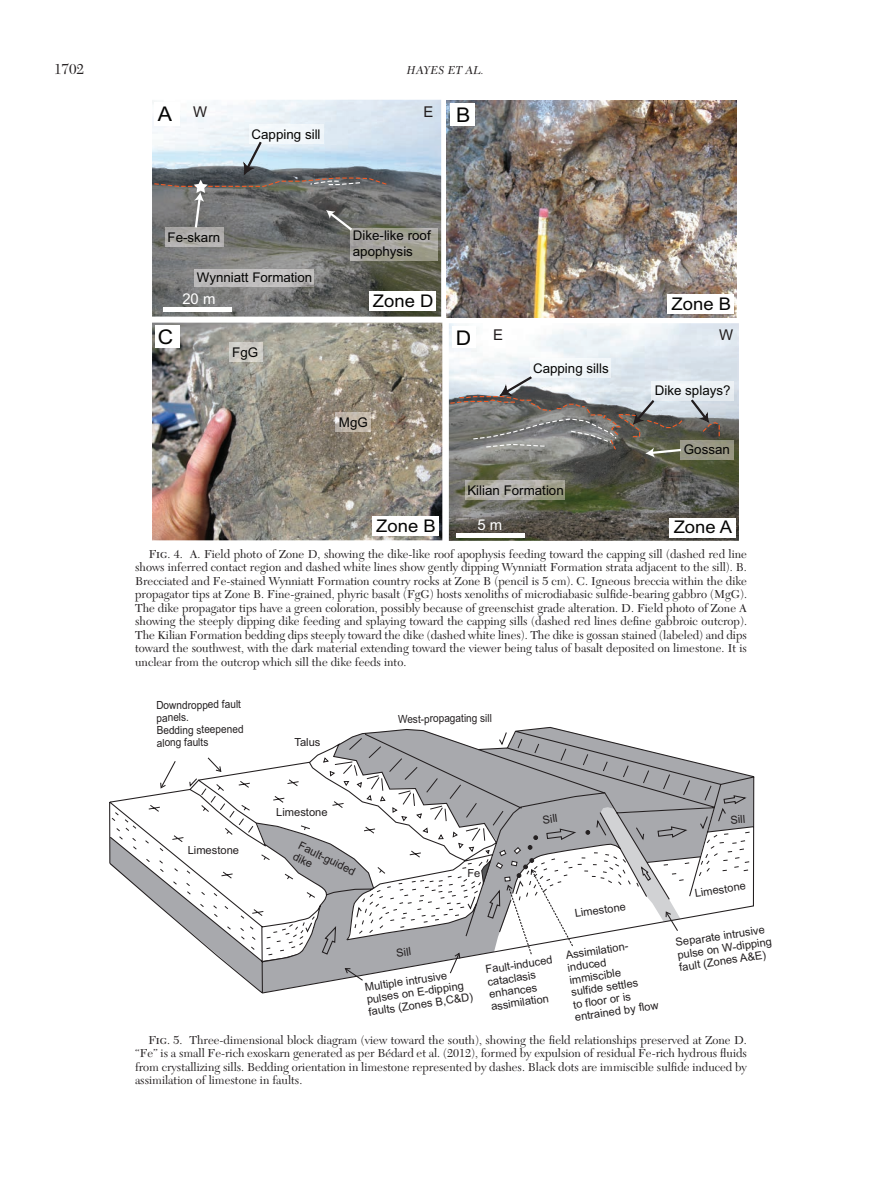
<style>
.page{position:relative;width:891px;height:1188px;background:#fff}
.page>*{position:absolute;margin:0;border:0;box-sizing:border-box;transform-origin:0 0}
.t1{font:20.25px "Arial";color:#050504;scale:1.06 1}
.t2{font:17.4px "Arial";color:#050504;scale:1.06 1}
.t3{font:15px "New Caledonia LT Std";color:#231f20}
.t4{font:14.85px "Arial";color:#fff}
.t5{font:14.85px "Arial";color:#221d1e}
.t6{font:13.35px/16px "Arial";color:#050504}
.t7{font:12px/13.5px "New Caledonia LT Std";color:#231f20;text-align:justify}
.t8{font:italic 12px "New Caledonia LT Std";color:#231f20}
.t9{font:11.1px/12.5px "Arial";color:#231f20}
.t10{font:11.1px/12.5px "Arial";color:#231f20;scale:.9 1}
</style>
<div class="page">
<svg style="left:727px;top:769px;width:23px;height:139px"></svg>
<svg style="left:316px;top:731px;width:411px;height:64px"></svg>
<svg style="left:574px;top:795px;width:174px;height:144px"></svg>
<svg style="left:601px;top:807px;width:80px;height:125px"></svg>
<svg style="left:586px;top:830px;width:4px;height:5px"></svg>
<svg style="left:110px;top:756px;width:464px;height:237px"></svg>
<img style="left:449px;top:323px;width:290px;height:218px">
<img style="left:152px;top:323px;width:290px;height:217px">
<img style="left:446px;top:100px;width:290px;height:218px">
<div style="left:452px;top:326px;width:24px;height:22px;background:#fff"></div>
<div style="left:155px;top:325px;width:24px;height:23px;background:#fff"></div>
<div style="left:450px;top:103px;width:25px;height:23px;background:#fff"></div>
<img style="left:152px;top:100px;width:289px;height:217px">
<div style="left:154px;top:102px;width:25px;height:23px;background:#fff"></div>
<div style="left:369px;top:291px;width:66px;height:20px;background:#fff"></div>
<div style="left:668px;top:294px;width:66px;height:20px;background:#fff"></div>
<div style="left:372px;top:517px;width:67px;height:19px;background:#fff"></div>
<div style="left:670px;top:518px;width:66px;height:19px;background:#fff"></div>
<img style="left:681px;top:440px;width:52px;height:19px">
<img style="left:531px;top:359px;width:80px;height:17px">
<img style="left:682px;top:381px;width:52px;height:19px">
<svg style="left:691px;top:400px;width:29px;height:36px"></svg>
<hr style="left:456px;top:533px;width:69px;height:4px;background:#fff">
<img style="left:336px;top:413px;width:35px;height:18px">
<img style="left:229px;top:343px;width:33px;height:19px">
<img style="left:250px;top:125px;width:73px;height:17px">
<img style="left:350px;top:228px;width:88px;height:32px">
<img style="left:165px;top:230px;width:59px;height:17px">
<div style="left:163px;top:307px;width:69px;height:5px;background:#fff"></div>
<svg style="left:154px;top:142px;width:233px;height:88px;background:#888f93"></svg>
<img style="left:194px;top:270px;width:120px;height:17px">
<img style="left:465px;top:481px;width:100px;height:19px">
<svg style="left:450px;top:376px;width:232px;height:82px;background:#939492"></svg>
<p class="t3" style="left:54px;top:60px;width:31px">1702</p>
<p class="t8" style="left:407px;top:63px;width:79px">HAYES ET AL.</p>
<p class="t5" style="left:193px;top:102px;width:16px">W</p>
<p class="t5" style="left:424px;top:102px;width:11px">E</p>
<p class="t6" style="left:252px;top:126px;width:70px">Capping sill</p>
<h1 class="t1" style="left:158px;top:100px;width:15px">A</h1>
<h1 class="t1" style="left:456px;top:102px;width:15px">B</h1>
<p class="t6" style="left:168px;top:229px;width:54px">Fe-skarn</p>
<p class="t6" style="left:197px;top:270px;width:117px">Wynniatt Formation</p>
<p class="t4" style="left:182px;top:289px;width:35px">20 m</p>
<p class="t6" style="left:353px;top:228px;width:79px">Dike-like roof apophysis</p>
<h2 class="t2" style="left:373px;top:289px;width:59px">Zone D</h2>
<h2 class="t2" style="left:672px;top:292px;width:58px">Zone B</h2>
<h1 class="t1" style="left:158px;top:324px;width:16px">C</h1>
<h1 class="t1" style="left:456px;top:324px;width:16px">D</h1>
<p class="t6" style="left:232px;top:344px;width:27px">FgG</p>
<p class="t6" style="left:339px;top:414px;width:30px">MgG</p>
<p class="t5" style="left:493px;top:325px;width:11px">E</p>
<p class="t5" style="left:719px;top:325px;width:16px">W</p>
<p class="t6" style="left:533px;top:360px;width:77px">Capping sills</p>
<p class="t6" style="left:655px;top:383px;width:77px">Dike splays?</p>
<p class="t6" style="left:684px;top:442px;width:48px">Gossan</p>
<p class="t6" style="left:467px;top:482px;width:98px">Kilian Formation</p>
<p class="t4" style="left:477px;top:515px;width:26px">5 m</p>
<h2 class="t2" style="left:376px;top:515px;width:58px">Zone B</h2>
<h2 class="t2" style="left:674px;top:516px;width:57px">Zone A</h2>
<p class="t7" style="left:135px;top:547px;width:613px;text-indent:14px">Fig. 4. A. Field photo of Zone D, showing the dike-like roof apophysis feeding toward the capping sill (dashed red line shows inferred contact region and dashed white lines show gently dipping Wynniatt Formation strata adjacent to the sill). B.<br>Brecciated and Fe-stained Wynniatt Formation country rocks at Zone B (pencil is 5 cm). C. Igneous breccia within the dike propagator tips at Zone B. Fine-grained, phyric basalt (FgG) hosts xenoliths of microdiabasic sulfide-bearing gabbro (MgG).<br>The dike propagator tips have a green coloration, possibly because of greenschist grade alteration. D. Field photo of Zone A showing the steeply dipping dike feeding and splaying toward the capping sills (dashed red lines define gabbroic outcrop).<br>The Kilian Formation bedding dips steeply toward the dike (dashed white lines). The dike is gossan stained (labeled) and dips toward the southwest, with the dark material extending toward the viewer being talus of basalt deposited on limestone. It is unclear from the outcrop which sill the dike feeds into.</p>
<p class="t10" style="left:156px;top:699px;width:98px;rotate:-1deg">Downdropped fault panels.<br>Bedding steepened along faults</p>
<p class="t9" style="left:188px;top:844px;width:53px">Limestone</p>
<p class="t9" style="left:294px;top:736px;width:28px">Talus</p>
<p class="t10" style="left:398px;top:713px;width:106px;rotate:-1deg">West-propagating sill</p>
<p class="t9" style="left:276px;top:806px;width:53px">Limestone</p>
<p class="t9" style="left:302px;top:839px;width:64px;rotate:26deg">Fault-guided dike</p>
<p class="t9" style="left:467px;top:867px;width:15px">Fe</p>
<p class="t9" style="left:542px;top:814px;width:16px;rotate:-8deg">Sill</p>
<p class="t9" style="left:574px;top:907px;width:53px;rotate:-8deg">Limestone</p>
<p class="t9" style="left:396px;top:947px;width:16px;rotate:-8deg">Sill</p>
<p class="t9" style="left:364px;top:981px;width:107px;rotate:-8deg">Multiple intrusive pulses on E-dipping faults (Zones B,C&amp;D)</p>
<p class="t9" style="left:485px;top:963px;width:69px;rotate:-8deg">Fault-induced cataclasis enhances assimilation</p>
<p class="t9" style="left:565px;top:949px;width:86px;rotate:-8deg">Assimilation&shy;induced immiscible sulfide settles<br>to floor or is entrained by flow</p>
<p class="t9" style="left:730px;top:814px;width:16px;rotate:-4deg">Sill</p>
<p class="t9" style="left:694px;top:887px;width:53px;rotate:-8deg">Limestone</p>
<p class="t9" style="left:675px;top:936px;width:97px;rotate:-8deg">Separate intrusive pulse on W-dipping fault (Zones A&amp;E)</p>
<p class="t7" style="left:135px;top:1033px;width:614px;text-indent:14px">Fig. 5. Three-dimensional block diagram (view toward the south), showing the field relationships preserved at Zone D. “Fe” is a small Fe-rich exoskarn generated as per Bédard et al. (2012), formed by expulsion of residual Fe-rich hydrous fluids from crystallizing sills. Bedding orientation in limestone represented by dashes. Black dots are immiscible sulfide induced by assimilation of limestone in faults.</p>
</div>
